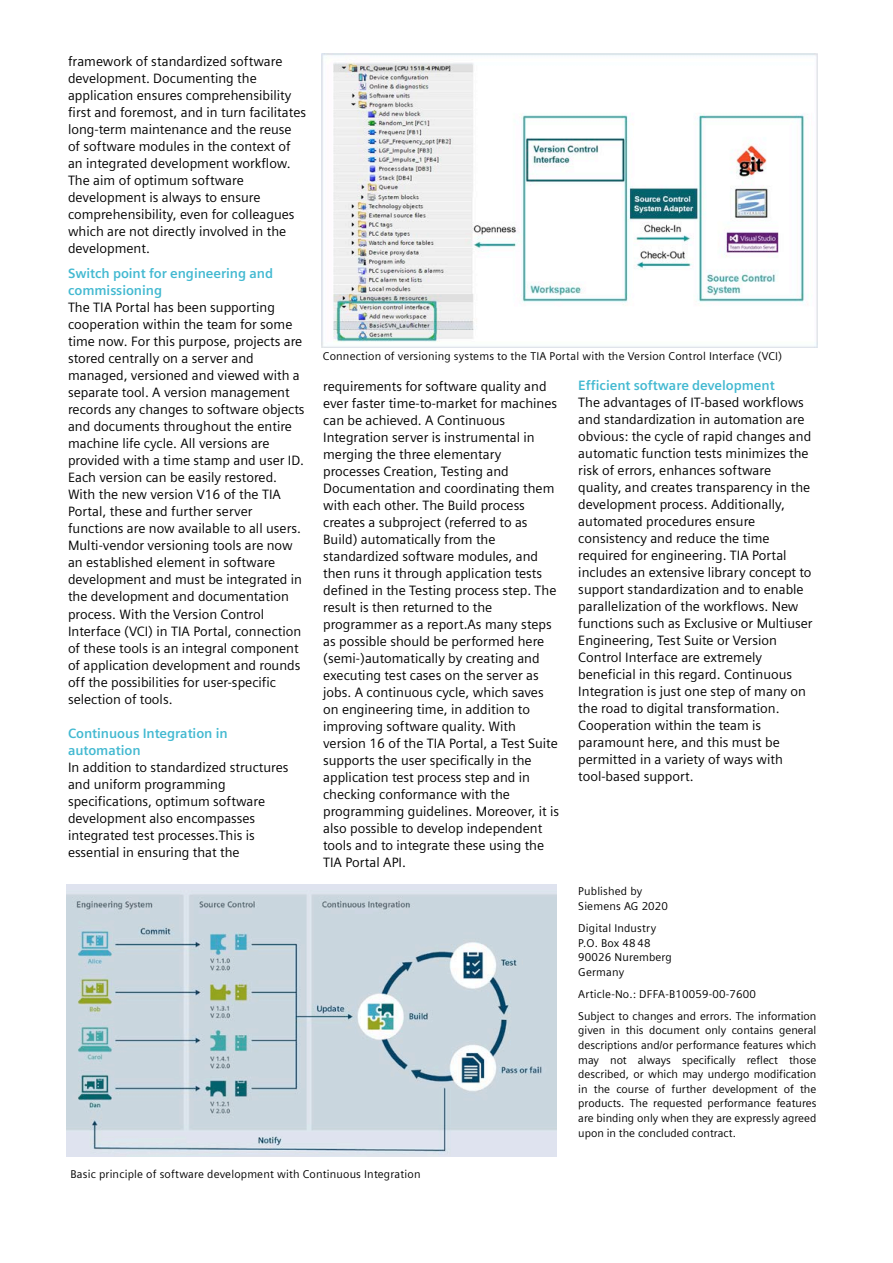
<style>
.page{position:relative;width:893px;height:1263px;background:#fff}
.page>*{position:absolute;margin:0;border:0;box-sizing:border-box;transform-origin:0 0}
.t1{font:13.5px/17px "Siemens Sans Global";color:#000}
.t2{font:700 13.5px/17px "Siemens Sans Global";letter-spacing:-.005em;color:#43b9d1}
.t3{font:11.25px/14.5px "Siemens Sans Global";letter-spacing:.015em;color:#000}
</style>
<div class="page">
<img style="left:322px;top:54px;width:495px;height:294px">
<img style="left:66px;top:884px;width:490px;height:272px">
<p class="t1" style="left:68px;top:53px;width:240px">framework of standardized software development. Documenting the application ensures comprehensibility first and foremost, and in turn facilitates long-term maintenance and the reuse of software modules in the context of an integrated development workflow.<br>The aim of optimum software development is always to ensure comprehensibility, even for colleagues which are not directly involved in the development.</p>
<p class="t2" style="left:68px;top:265px;width:207px">Switch point for engineering and commissioning</p>
<p class="t1" style="left:68px;top:300px;width:238px">The TIA Portal has been supporting cooperation within the team for some time now. For this purpose, projects are stored centrally on a server and managed, versioned and viewed with a separate tool. A version management records any changes to software objects and documents throughout the entire machine life cycle. All versions are provided with a time stamp and user ID.<br>Each version can be easily restored.<br>With the new version V16 of the TIA Portal, these and further server functions are now available to all users.<br>Multi-vendor versioning tools are now an established element in software development and must be integrated in the development and documentation process. With the Version Control Interface (VCI) in TIA Portal, connection of these tools is an integral component of application development and rounds off the possibilities for user-specific selection of tools.</p>
<p class="t2" style="left:68px;top:724px;width:161px">Continuous Integration in automation</p>
<p class="t1" style="left:68px;top:759px;width:222px">In addition to standardized structures and uniform programming specifications, optimum software development also encompasses integrated test processes.This is essential in ensuring that the</p>
<p class="t3" style="left:323px;top:350px;width:461px">Connection of versioning systems to the TIA Portal with the Version Control Interface (VCI)</p>
<p class="t1" style="left:323px;top:378px;width:238px">requirements for software quality and ever faster time-to-market for machines can be achieved. A Continuous Integration server is instrumental in merging the three elementary processes Creation, Testing and Documentation and coordinating them with each other. The Build process creates a subproject (referred to as Build) automatically from the standardized software modules, and then runs it through application tests defined in the Testing process step. The result is then returned to the programmer as a report.As many steps as possible should be performed here (semi-)automatically by creating and executing test cases on the server as jobs. A continuous cycle, which saves on engineering time, in addition to improving software quality. With version 16 of the TIA Portal, a Test Suite supports the user specifically in the application test process step and in checking conformance with the programming guidelines. Moreover, it is also possible to develop independent tools and to integrate these using the TIA Portal API.</p>
<p class="t2" style="left:578px;top:377px;width:198px">Efficient software development</p>
<p class="t1" style="left:578px;top:395px;width:236px">The advantages of IT-based workflows and standardization in automation are obvious: the cycle of rapid changes and automatic function tests minimizes the risk of errors, enhances software quality, and creates transparency in the development process. Additionally, automated procedures ensure consistency and reduce the time required for engineering. TIA Portal includes an extensive library concept to support standardization and to enable parallelization of the workflows. New functions such as Exclusive or Multiuser Engineering, Test Suite or Version Control Interface are extremely beneficial in this regard. Continuous Integration is just one step of many on the road to digital transformation.<br>Cooperation within the team is paramount here, and this must be permitted in a variety of ways with tool-based support.</p>
<p class="t3" style="left:578px;top:884px;width:91px">Published by<br>Siemens AG 2020</p>
<p class="t3" style="left:578px;top:921px;width:95px">Digital Industry<br>P.O. Box 48 48<br>90026 Nuremberg<br>Germany</p>
<p class="t3" style="left:578px;top:983px;width:240px;line-height:21.9px">Article-No.: DFFA-B10059-00-7600<br>Subject to changes and errors. The information</p>
<p class="t3" style="left:578px;top:1023px;width:240px;text-align:justify">given in this document only contains general descriptions and/or performance features which may not always specifically reflect those described, or which may undergo modification in the course of further development of the products. The requested performance features are binding only when they are expressly agreed upon in the concluded contract.</p>
<p class="t3" style="left:71px;top:1167px;width:351px">Basic principle of software development with Continuous Integration</p>
</div>
